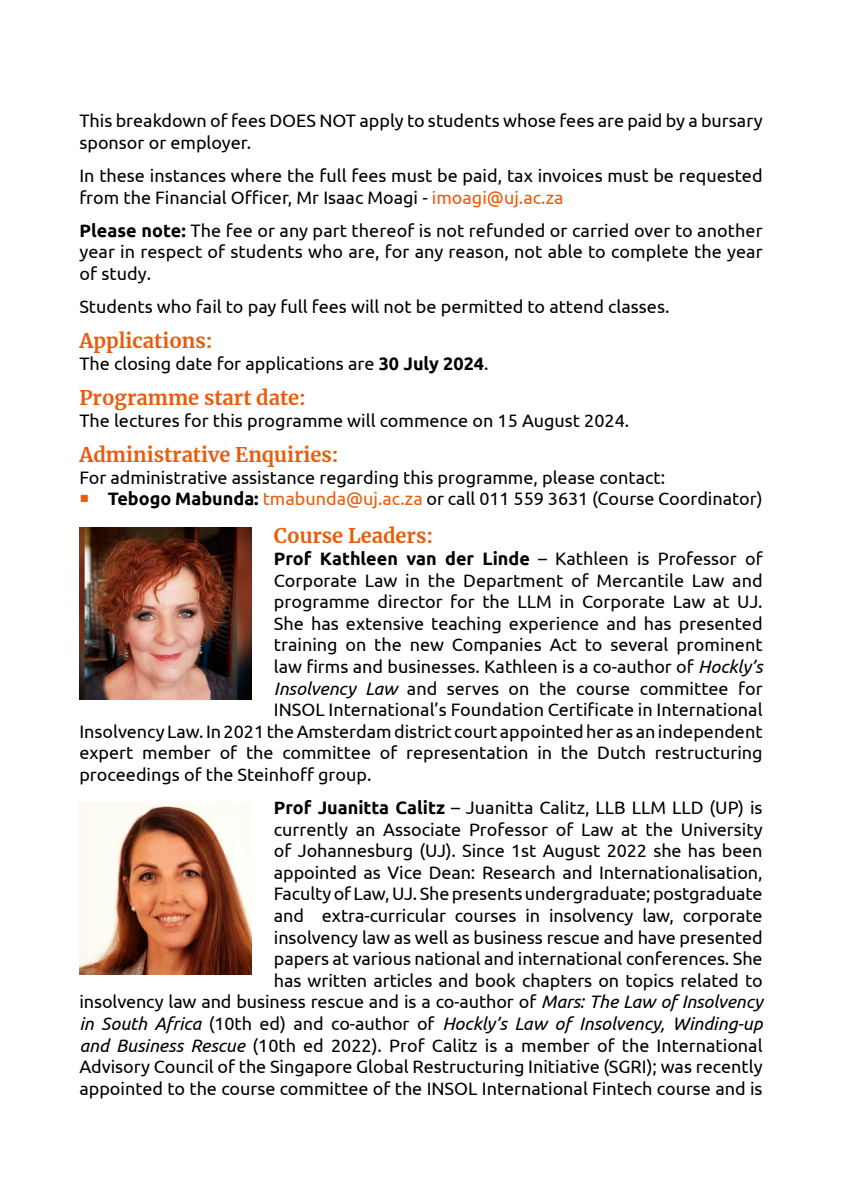
<style>
.page{position:relative;width:842px;height:1191px;background:#fff}
.page>*{position:absolute;margin:0;border:0;box-sizing:border-box;transform-origin:0 0}
.t1{font:700 20px "Merriweather";color:#ea5b0b}
.t2{font:18px/21.6px "Ubuntu";color:#000}
.t3{font:700 18px "Ubuntu";color:#000}
.s1{color:#ea5b0b}
.s2{font-weight:700}
.s3{font-weight:400}
.s4{font-style:italic}
</style>
<div class="page">
<img style="left:79px;top:527px;width:172px;height:172px">
<img style="left:79px;top:802px;width:172px;height:172px">
<p class="t2" style="left:79px;top:110px;width:685px">This breakdown of fees DOES NOT apply to students whose fees are paid by a bursary sponsor or employer.</p>
<p class="t2" style="left:79px;top:164px;width:685px">In these instances where the full fees must be paid, tax invoices must be requested from the Financial Officer, Mr Isaac Moagi - <span class="s1">imoagi@uj.ac.za</span></p>
<p class="t2" style="left:79px;top:219px;width:685px;text-align:justify"><span class="s2">Please note:</span> The fee or any part thereof is not refunded or carried over to another year in respect of students who are, for any reason, not able to complete the year of study.</p>
<p class="t2" style="left:79px;top:295px;width:592px">Students who fail to pay full fees will not be permitted to attend classes.</p>
<p class="t1" style="left:79px;top:327px;width:135px">Applications:</p>
<p class="t2" style="left:79px;top:352px;width:411px">The closing date for applications are <span class="s2">30 July 2024</span>.</p>
<p class="t1" style="left:79px;top:384px;width:228px">Programme start date:</p>
<p class="t2" style="left:79px;top:409px;width:551px">The lectures for this programme will commence on 15 August 2024.</p>
<p class="t1" style="left:79px;top:441px;width:261px">Administrative Enquiries:</p>
<p class="t2" style="left:108px;top:466px;width:656px;text-indent:-28px">For administrative assistance regarding this programme, please contact:<br><span class="s2">Tebogo Mabunda:</span> <span class="s1">tmabunda@uj.ac.za</span> or call 011 559 3631 (Course Coordinator)</p>
<p class="t1" style="left:274px;top:522px;width:161px">Course Leaders:</p>
<p class="t3" style="left:274px;top:547px;width:490px">Prof Kathleen van der Linde <span class="s3">– Kathleen is Professor of</span></p>
<p class="t2" style="left:274px;top:569px;width:490px">Corporate Law in the Department of Mercantile Law and</p>
<p class="t2" style="left:274px;top:590px;width:490px">programme director for the LLM in Corporate Law at UJ.</p>
<p class="t2" style="left:274px;top:612px;width:490px">She has extensive teaching experience and has presented</p>
<p class="t2" style="left:274px;top:633px;width:490px">training on the new Companies Act to several prominent</p>
<p class="t2" style="left:274px;top:655px;width:490px">law firms and businesses. Kathleen is a co-author of <span class="s4">Hockly’s</span></p>
<p class="t2" style="left:274px;top:677px;width:490px"><span class="s4">Insolvency Law</span> and serves on the course committee for</p>
<p class="t2" style="left:274px;top:698px;width:490px">INSOL International’s Foundation Certificate in International</p>
<p class="t2" style="left:79px;top:720px;width:685px">Insolvency Law. In 2021 the Amsterdam district court appointed her as an independent</p>
<p class="t2" style="left:79px;top:741px;width:685px">expert member of the committee of representation in the Dutch restructuring</p>
<p class="t2" style="left:79px;top:763px;width:294px">proceedings of the Steinhoff group.</p>
<p class="t2" style="left:79px;top:796px;width:685px;text-align:right"><span class="s2">Prof Juanitta Calitz</span> – Juanitta Calitz, LLB LLM LLD (UP) is<br>currently an Associate Professor of Law at the University<br>of Johannesburg (UJ). Since 1st August 2022 she has been<br>appointed as Vice Dean: Research and Internationalisation,<br>Faculty of Law, UJ. She presents undergraduate; postgraduate<br>and extra-curricular courses in insolvency law, corporate<br>insolvency law as well as business rescue and have presented<br>papers at various national and international conferences. She<br>has written articles and book chapters on topics related to<br>insolvency law and business rescue and is a co-author of <span class="s4">Mars: The Law of Insolvency in South Africa</span> (10th ed) and co-author of <span class="s4">Hockly’s Law of Insolvency, Winding-up and Business Rescue</span> (10th ed 2022). Prof Calitz is a member of the International Advisory Council of the Singapore Global Restructuring Initiative (SGRI); was recently appointed to the course committee of the INSOL International Fintech course and is</p>
</div>
